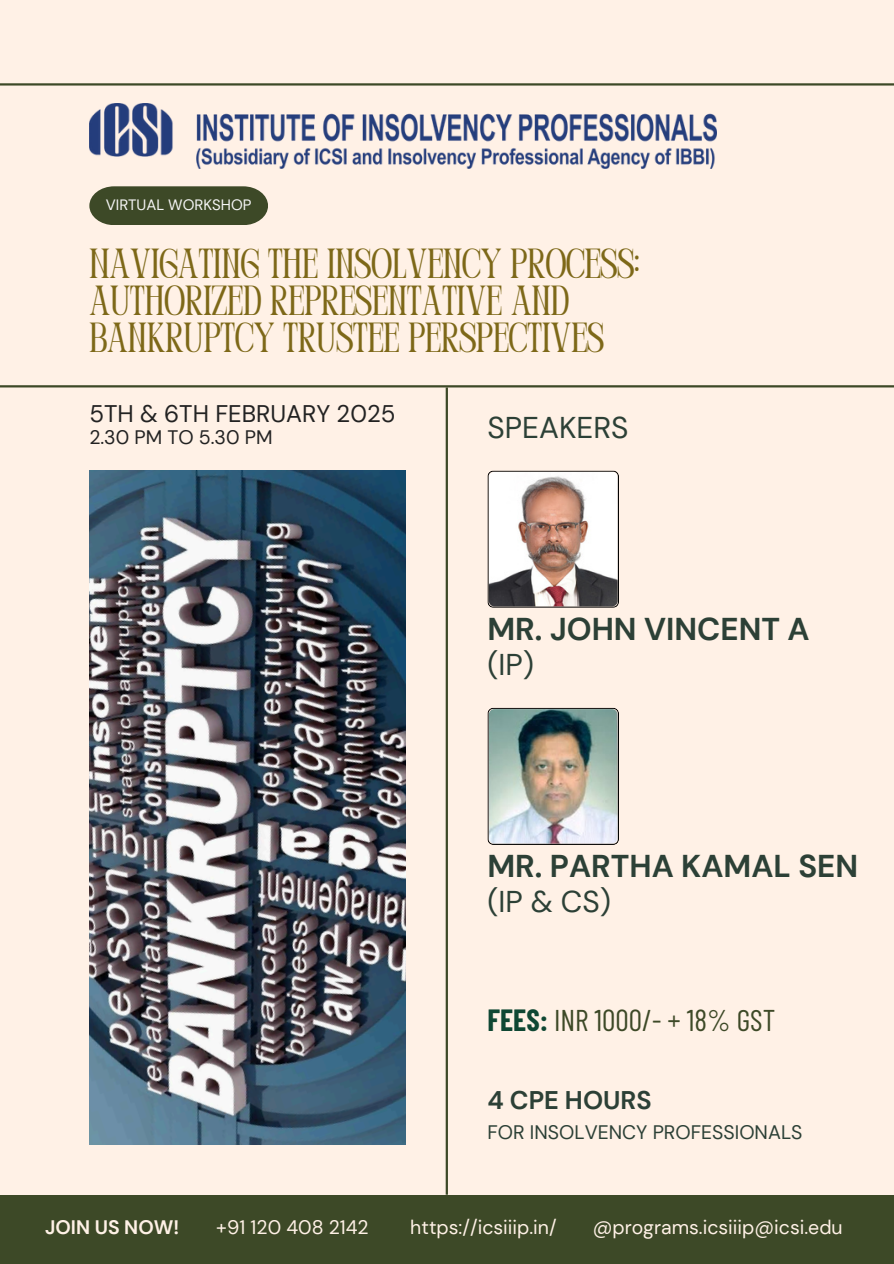
<style>
.page{position:relative;width:894px;height:1264px;background:#fff}
.page>*{position:absolute;margin:0;border:0;box-sizing:border-box;transform-origin:0 0}
.t1{font:semi-condensed 42px/37.2px "Perandoryv 2";color:#7d6818}
.t2{font:700 31.5px "DM Sans";color:#2c4036}
.t3{font:30px "Barlow Condensed";color:#3d4927}
.t4{font:30px "DM Sans";color:#2c4036}
.t5{font:700 25.5px "DM Sans";color:#2c4036}
.t6{font:24px "DM Sans";color:#222}
.t7{font:19.5px "DM Sans";color:#fff1e6}
.t8{font:19.5px "DM Sans";color:#2c4036}
.t9{font:19.5px "DM Sans";color:#222}
.t10{font:700 19.5px "DM Sans";color:#fff1e6}
.t11{font:15px "DM Sans";color:#f6f6f6}
.s1{font-weight:700;color:#0f4733}
</style>
<div class="page">
<div style="left:0;top:0;width:893px;height:1263px;background:#fff1e6"></div>
<svg style="left:487px;top:470px;width:131px;height:137px;background:#c2b2ad"></svg>
<img style="left:89px;top:471px;width:316px;height:673px">
<hr style="left:445px;top:387px;width:3px;height:807px;background:#3d4927">
<hr style="left:0;top:385px;width:893px;height:2px;background:#3d4927">
<hr style="left:0;top:83px;width:893px;height:3px;background:#3d4927">
<svg style="left:89px;top:186px;width:179px;height:39px;background:#4a5434"></svg>
<img style="left:89px;top:104px;width:627px;height:65px">
<div style="left:0;top:1194px;width:893px;height:69px;background:#3d4927"></div>
<img style="left:487px;top:707px;width:131px;height:138px">
<p class="t11" style="left:106px;top:195px;width:147px">VIRTUAL WORKSHOP</p>
<p class="t1" style="left:89px;top:248px;width:551px">NAVIGATING THE INSOLVENCY PROCESS:<br>AUTHORIZED REPRESENTATIVE AND<br>BANKRUPTCY TRUSTEE PERSPECTIVES</p>
<p class="t6" style="left:89px;top:398px;width:307px">5TH &amp; 6TH FEBRUARY 2025</p>
<h2 class="t9" style="left:89px;top:425px;width:185px">2.30 PM TO 5.30 PM</h2>
<p class="t4" style="left:487px;top:408px;width:143px">SPEAKERS</p>
<p class="t2" style="left:487px;top:609px;width:323px">MR. JOHN VINCENT A</p>
<h3 class="t4" style="left:487px;top:645px;width:48px">(IP)</h3>
<p class="t2" style="left:487px;top:846px;width:372px">MR. PARTHA KAMAL SEN</p>
<h2 class="t4" style="left:487px;top:882px;width:125px">(IP &amp; CS)</h2>
<h3 class="t3" style="left:487px;top:1001px;width:289px"><span class="s1">FEES:</span> INR 1000/- + 18% GST</h3>
<h3 class="t5" style="left:487px;top:1083px;width:166px">4 CPE HOURS</h3>
<p class="t8" style="left:487px;top:1120px;width:316px">FOR INSOLVENCY PROFESSIONALS</p>
<p class="t10" style="left:45px;top:1214px;width:136px">JOIN US NOW!</p>
<p class="t7" style="left:216px;top:1214px;width:154px">+91 120 408 2142</p>
<h1 class="t7" style="left:410px;top:1214px;width:148px">https://icsiiip.in/</h1>
<h5 class="t7" style="left:592px;top:1214px;width:251px">@programs.icsiiip@icsi.edu</h5>
</div>
